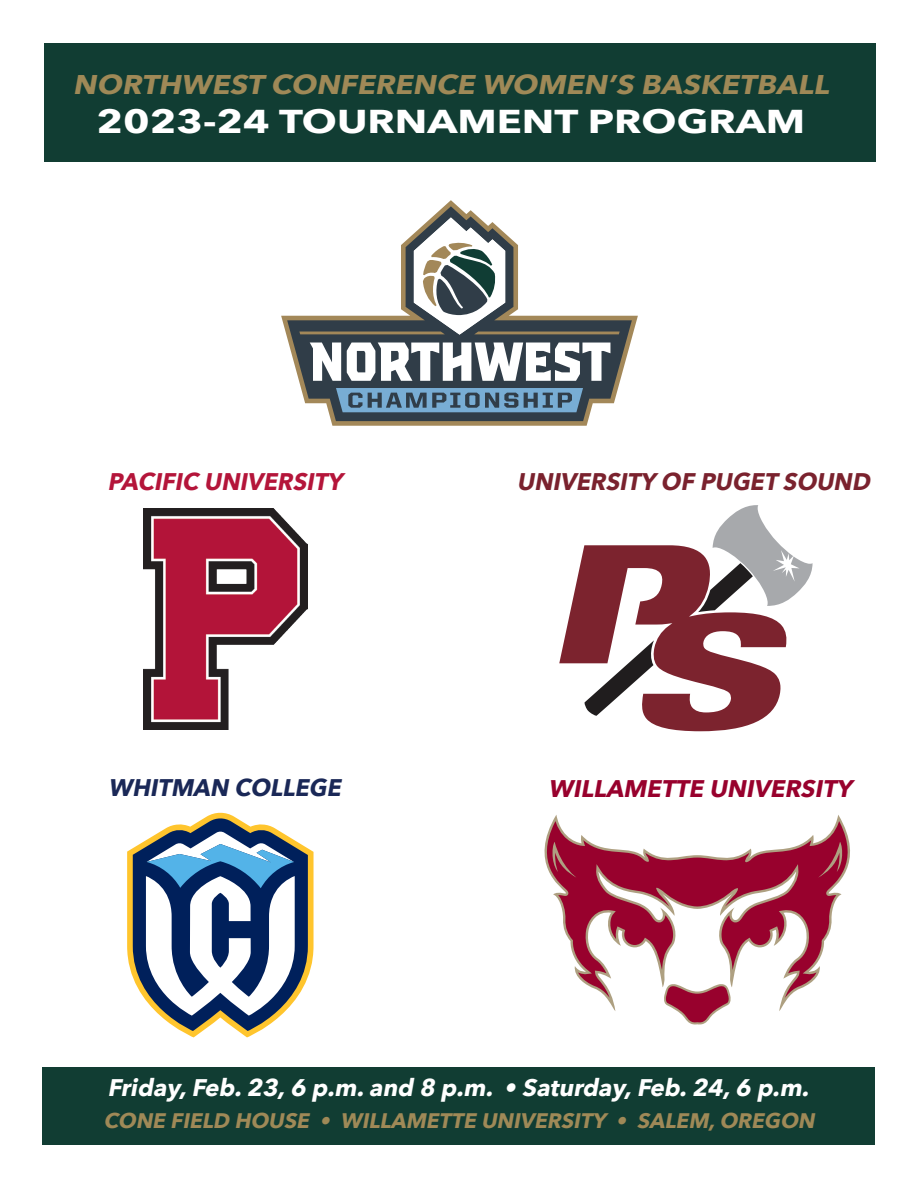
<style>
.page{position:relative;width:918px;height:1188px;background:#fff}
.page>*{position:absolute;margin:0;border:0;box-sizing:border-box;transform-origin:0 0}
.t1{font:700 33px "Avenir Next";color:#fff;scale:1.25 1}
.t2{font:italic 700 27px "Avenir Next";color:#9f8957;scale:1.1 1}
.t3{font:italic 700 24px "Avenir Next";color:#fff}
.t4{font:italic 700 24px "Avenir Next";color:#7a222e}
.t5{font:italic 700 24px "Avenir Next";color:#98012d}
.t6{font:italic 700 24px "Avenir Next";color:#b4153a}
.t7{font:italic 700 24px "Avenir Next";color:#1a2857}
.t8{font:italic 700 21px "Avenir Next";color:#9f8957}
</style>
<div class="page">
<div style="left:44px;top:44px;width:832px;height:118px;background:#113d33"></div>
<div style="left:42px;top:1067px;width:832px;height:78px;background:#113d33"></div>
<svg style="left:545px;top:821px;width:305px;height:177px"></svg>
<svg style="left:663px;top:984px;width:69px;height:40px"></svg>
<svg style="left:281px;top:200px;width:357px;height:226px"></svg>
<svg style="left:287px;top:206px;width:345px;height:215px"></svg>
<svg style="left:299px;top:217px;width:321px;height:118px"></svg>
<svg style="left:310px;top:343px;width:31px;height:38px"></svg>
<svg style="left:347px;top:343px;width:263px;height:38px"></svg>
<svg style="left:336px;top:388px;width:247px;height:24px;background:#618aa8"></svg>
<img style="left:144px;top:508px;width:163px;height:222px">
<svg style="left:559px;top:505px;width:254px;height:226px"></svg>
<svg style="left:127px;top:813px;width:187px;height:224px"></svg>
<p class="t2" style="left:73px;top:61px;width:696px">NORTHWEST CONFERENCE WOMEN’S BASKETBALL</p>
<p class="t1" style="left:97px;top:93px;width:568px">2023-24 TOURNAMENT PROGRAM</p>
<p class="t6" style="left:107px;top:460px;width:244px">PACIFIC UNIVERSITY</p>
<p class="t4" style="left:517px;top:461px;width:361px">UNIVERSITY OF PUGETSOUND</p>
<p class="t7" style="left:108px;top:766px;width:241px">WHITMAN COLLEGE</p>
<p class="t5" style="left:548px;top:768px;width:312px">WILLAMETTE UNIVERSITY</p>
<p class="t3" style="left:108px;top:1067px;width:710px">Friday,Feb.23,6 p.m.and 8 p.m. •Saturday,Feb.24,6 p.m.</p>
<p class="t8" style="left:104px;top:1102px;width:719px">CONE FIELD HOUSE • WILLAMETTE UNIVERSITY • SALEM,OREGON</p>
</div>
